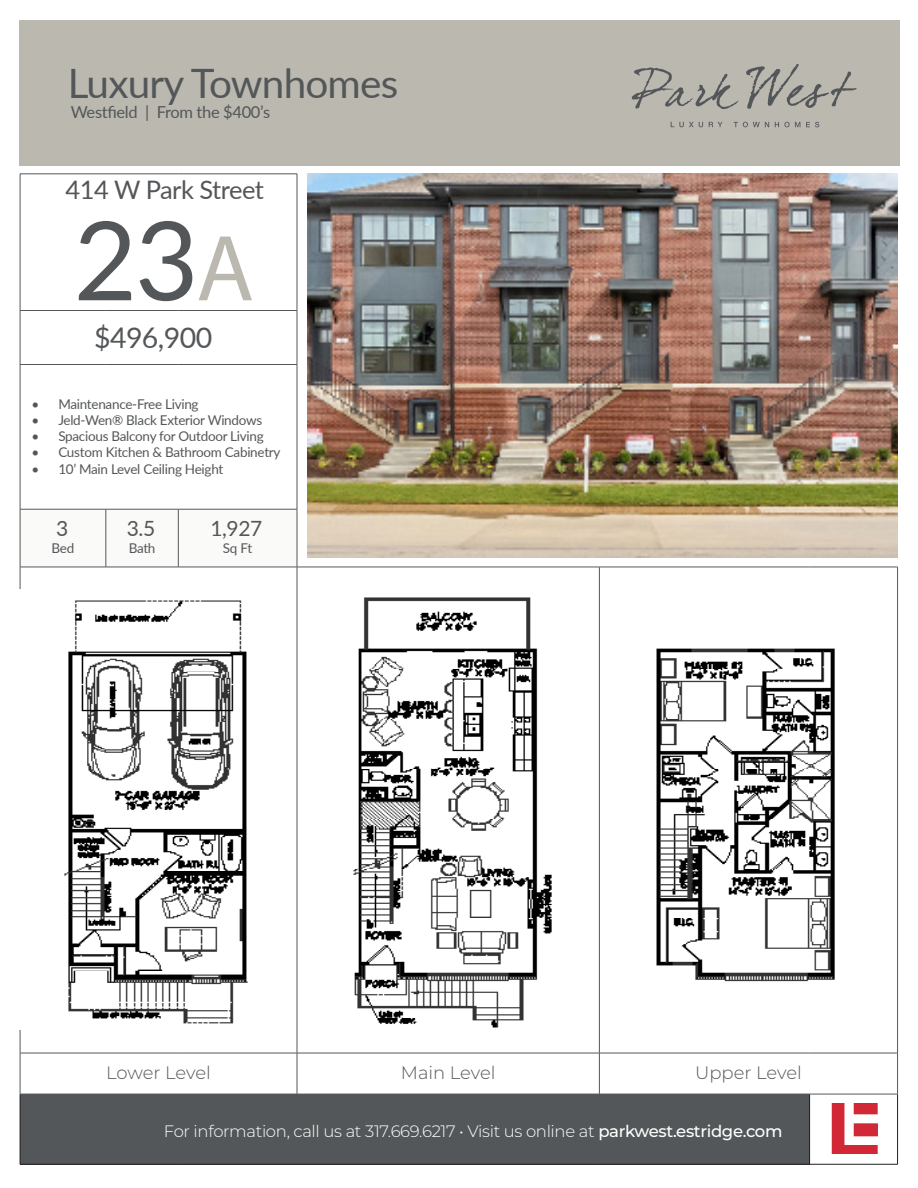
<style>
.page{position:relative;width:918px;height:1188px;background:#fff}
.page>*{position:absolute;margin:0;border:0;box-sizing:border-box;transform-origin:0 0}
.t1{font:109.5px "Lato";color:#545759}
.t2{font:40.5px "Lato";letter-spacing:-.02em;color:#545759}
.t3{font:28.5px "Lato";letter-spacing:-.02em;color:#545759}
.t4{font:25.5px "Lato";letter-spacing:-.02em;color:#545759}
.t5{font:21px "Lato";color:#545759}
.t6{font:300 18px "Montserrat";letter-spacing:-.01em;color:#545759}
.t7{font:300 16.5px "Montserrat";letter-spacing:-.02em;color:#fff}
.t8{font:16.5px "Lato";letter-spacing:-.02em;color:#545759}
.t9{font:13.5px "Lato";letter-spacing:-.02em;color:#545759}
.s1{font-family:"Myriad Pro";font-size:94.5px;color:#bab8af}
.s2{font-weight:500}
</style>
<div class="page">
<svg style="left:21px;top:510px;width:276px;height:57px"></svg>
<div style="left:20px;top:1094px;width:790px;height:70px;background:#545759"></div>
<hr style="left:20px;top:1094px;width:1px;height:70px;background:#231f20">
<hr style="left:809px;top:1094px;width:1px;height:70px;background:#231f20">
<hr style="left:897px;top:1094px;width:1px;height:70px;background:#231f20">
<hr style="left:20px;top:1164px;width:86px;height:1px;background:#231f20">
<hr style="left:106px;top:1164px;width:72px;height:1px;background:#231f20">
<hr style="left:178px;top:1164px;width:119px;height:1px;background:#231f20">
<hr style="left:297px;top:1164px;width:302px;height:1px;background:#231f20">
<hr style="left:599px;top:1164px;width:211px;height:1px;background:#231f20">
<hr style="left:810px;top:1164px;width:88px;height:1px;background:#231f20">
<hr style="left:20px;top:509px;width:1px;height:58px;background:#545759">
<hr style="left:106px;top:509px;width:1px;height:58px;background:#545759">
<hr style="left:20px;top:567px;width:86px;height:1px;background:#545759">
<hr style="left:20px;top:567px;width:1px;height:486px;background:#545759">
<hr style="left:106px;top:567px;width:72px;height:1px;background:#545759">
<hr style="left:599px;top:567px;width:211px;height:1px;background:#545759">
<hr style="left:810px;top:567px;width:88px;height:1px;background:#545759">
<hr style="left:897px;top:567px;width:1px;height:486px;background:#545759">
<hr style="left:20px;top:1053px;width:86px;height:1px;background:#545759">
<hr style="left:20px;top:1053px;width:1px;height:41px;background:#545759">
<hr style="left:106px;top:1053px;width:72px;height:1px;background:#545759">
<hr style="left:178px;top:1053px;width:119px;height:1px;background:#545759">
<hr style="left:297px;top:1053px;width:1px;height:41px;background:#545759">
<hr style="left:599px;top:1053px;width:211px;height:1px;background:#545759">
<hr style="left:599px;top:1053px;width:1px;height:41px;background:#545759">
<hr style="left:810px;top:1053px;width:88px;height:1px;background:#545759">
<hr style="left:897px;top:1053px;width:1px;height:41px;background:#545759">
<hr style="left:20px;top:1094px;width:86px;height:1px;background:#545759">
<hr style="left:599px;top:1094px;width:211px;height:1px;background:#545759">
<hr style="left:810px;top:1094px;width:88px;height:1px;background:#545759">
<hr style="left:20px;top:174px;width:86px;height:1px;background:#545759">
<hr style="left:20px;top:174px;width:1px;height:136px;background:#545759">
<hr style="left:106px;top:174px;width:72px;height:1px;background:#545759">
<hr style="left:178px;top:174px;width:119px;height:1px;background:#545759">
<hr style="left:297px;top:174px;width:1px;height:136px;background:#545759">
<hr style="left:20px;top:310px;width:86px;height:1px;background:#545759">
<hr style="left:20px;top:311px;width:1px;height:53px;background:#545759">
<hr style="left:106px;top:310px;width:72px;height:1px;background:#545759">
<hr style="left:178px;top:310px;width:119px;height:1px;background:#545759">
<hr style="left:297px;top:311px;width:1px;height:53px;background:#545759">
<hr style="left:20px;top:364px;width:86px;height:1px;background:#545759">
<hr style="left:20px;top:365px;width:1px;height:144px;background:#545759">
<hr style="left:106px;top:364px;width:72px;height:1px;background:#545759">
<hr style="left:178px;top:364px;width:119px;height:1px;background:#545759">
<hr style="left:297px;top:365px;width:1px;height:144px;background:#545759">
<hr style="left:20px;top:509px;width:86px;height:1px;background:#545759">
<hr style="left:106px;top:509px;width:72px;height:1px;background:#545759">
<hr style="left:178px;top:509px;width:119px;height:1px;background:#545759">
<hr style="left:178px;top:509px;width:1px;height:58px;background:#545759">
<hr style="left:297px;top:509px;width:1px;height:58px;background:#545759">
<hr style="left:178px;top:567px;width:119px;height:1px;background:#545759">
<hr style="left:297px;top:567px;width:302px;height:1px;background:#545759">
<hr style="left:297px;top:567px;width:1px;height:486px;background:#545759">
<hr style="left:599px;top:567px;width:1px;height:486px;background:#545759">
<hr style="left:297px;top:1053px;width:302px;height:1px;background:#545759">
<img style="left:831px;top:1104px;width:47px;height:50px">
<div style="left:20px;top:20px;width:880px;height:146px;background:#bab8af"></div>
<svg style="left:671px;top:122px;width:32px;height:5px"></svg>
<svg style="left:709px;top:122px;width:14px;height:5px"></svg>
<svg style="left:734px;top:122px;width:35px;height:5px"></svg>
<svg style="left:775px;top:122px;width:25px;height:5px"></svg>
<svg style="left:806px;top:122px;width:13px;height:5px"></svg>
<svg style="left:632px;top:67px;width:107px;height:42px"></svg>
<svg style="left:746px;top:64px;width:110px;height:45px"></svg>
<img style="left:308px;top:174px;width:590px;height:383px">
<img style="left:353px;top:597px;width:199px;height:431px">
<img style="left:656px;top:648px;width:179px;height:334px">
<img style="left:20px;top:590px;width:228px;height:440px">
<h2 class="t2" style="left:68px;top:54px;width:332px">Luxury Townhomes</h2>
<p class="t8" style="left:71px;top:100px;width:201px">Westfield | From the $400’s</p>
<p class="t4" style="left:66px;top:172px;width:200px">414 W Park Street</p>
<p class="t1" style="left:74px;top:182px;width:182px">23<span class="s1">A</span></p>
<p class="t3" style="left:94px;top:317px;width:120px">$496,900</p>
<p class="t9" style="left:31px;top:394px;width:169px">• Maintenance-Free Living</p>
<p class="t9" style="left:31px;top:410px;width:232px">• Jeld-Wen® Black Exterior Windows</p>
<p class="t9" style="left:31px;top:427px;width:234px">• Spacious Balcony for Outdoor Living</p>
<p class="t9" style="left:31px;top:443px;width:251px">• Custom Kitchen &amp; Bathroom Cabinetry</p>
<p class="t9" style="left:31px;top:459px;width:193px">• 10’ Main Level Ceiling Height</p>
<p class="t5" style="left:56px;top:513px;width:14px">3</p>
<p class="t5" style="left:127px;top:513px;width:30px">3.5</p>
<p class="t5" style="left:210px;top:513px;width:53px">1,927</p>
<p class="t9" style="left:52px;top:539px;width:24px">Bed</p>
<p class="t9" style="left:129px;top:539px;width:28px">Bath</p>
<p class="t9" style="left:223px;top:539px;width:31px">Sq Ft</p>
<h3 class="t6" style="left:106px;top:1060px;width:106px">Lower Level</h3>
<h3 class="t6" style="left:401px;top:1060px;width:96px">Main Level</h3>
<h3 class="t6" style="left:695px;top:1060px;width:108px">Upper Level</h3>
<p class="t7" style="left:164px;top:1120px;width:620px">For information, call us at 317.669.6217 • Visit us online at <span class="s2">parkwest.estridge.com</span></p>
</div>
